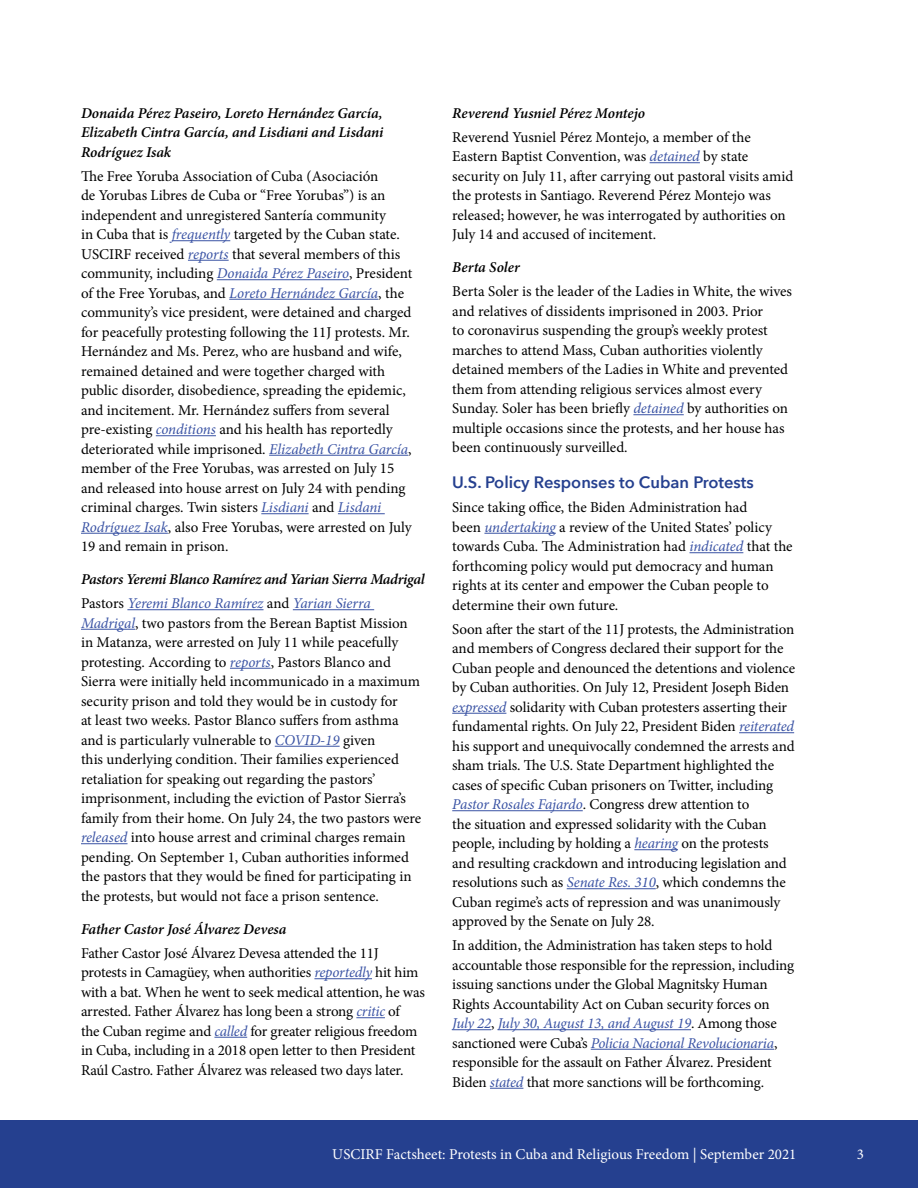
<style>
.page{position:relative;width:918px;height:1188px;background:#fff}
.page>*{position:absolute;margin:0;border:0;box-sizing:border-box;transform-origin:0 0}
.Subhead{font:600 16.5px "Avenir Next";color:#25408f}
.Body_no_indent{font:15px/19.5px "Minion Pro";letter-spacing:-.005em;color:#000}
.Body_subhead2{font:italic 600 15px/19.5px "Minion Pro";letter-spacing:-.01em;color:#000;text-align:justify}
.t1{font:15px "Minion Pro";color:#fff}
.s1{font-style:italic;color:#3a53a4}
</style>
<div class="page">
<div style="left:0;top:1120px;width:918px;height:68px;background:#25408f"></div>
<hr style="left:172px;top:240px;width:58px;height:1px;background:#3a53a4">
<hr style="left:188px;top:260px;width:41px;height:1px;background:#3a53a4">
<hr style="left:217px;top:279px;width:132px;height:1px;background:#3a53a4">
<hr style="left:229px;top:299px;width:149px;height:1px;background:#3a53a4">
<hr style="left:156px;top:435px;width:60px;height:1px;background:#3a53a4">
<hr style="left:269px;top:455px;width:139px;height:1px;background:#3a53a4">
<hr style="left:261px;top:513px;width:48px;height:1px;background:#3a53a4">
<hr style="left:338px;top:513px;width:47px;height:1px;background:#3a53a4">
<hr style="left:81px;top:533px;width:87px;height:1px;background:#3a53a4">
<hr style="left:127px;top:609px;width:137px;height:1px;background:#3a53a4">
<hr style="left:293px;top:609px;width:81px;height:1px;background:#3a53a4">
<hr style="left:81px;top:629px;width:54px;height:1px;background:#3a53a4">
<hr style="left:230px;top:668px;width:41px;height:1px;background:#3a53a4">
<hr style="left:275px;top:746px;width:65px;height:1px;background:#3a53a4">
<hr style="left:81px;top:843px;width:47px;height:1px;background:#3a53a4">
<hr style="left:314px;top:978px;width:58px;height:1px;background:#3a53a4">
<svg style="left:356px;top:1017px;width:29px;height:1px"></svg>
<hr style="left:214px;top:1037px;width:33px;height:1px;background:#3a53a4">
<hr style="left:650px;top:162px;width:50px;height:1px;background:#3a53a4">
<hr style="left:633px;top:414px;width:51px;height:1px;background:#3a53a4">
<hr style="left:484px;top:533px;width:72px;height:1px;background:#3a53a4">
<hr style="left:690px;top:552px;width:53px;height:1px;background:#3a53a4">
<hr style="left:452px;top:713px;width:54px;height:1px;background:#3a53a4">
<hr style="left:739px;top:732px;width:55px;height:1px;background:#3a53a4">
<hr style="left:452px;top:810px;width:131px;height:1px;background:#3a53a4">
<hr style="left:634px;top:849px;width:44px;height:1px;background:#3a53a4">
<hr style="left:567px;top:888px;width:89px;height:1px;background:#3a53a4">
<hr style="left:452px;top:1029px;width:39px;height:1px;background:#3a53a4">
<hr style="left:498px;top:1029px;width:193px;height:1px;background:#3a53a4">
<hr style="left:591px;top:1049px;width:183px;height:1px;background:#3a53a4">
<hr style="left:490px;top:1088px;width:33px;height:1px;background:#3a53a4">
<p class="Body_subhead2" style="left:81px;top:103px;width:304px">Donaida Pérez Paseiro, Loreto Hernández García, Elizabeth Cintra García, and Lisdiani and Lisdani Rodríguez Isak</p>
<p class="Body_no_indent" style="left:81px;top:166px;width:333px">The Free Yoruba Association of Cuba (Asociación<br>de Yorubas Libres de Cuba or “Free Yorubas”) is an independent and unregistered Santería community<br>in Cuba that is <span class="s1">frequently</span> targeted by the Cuban state.<br>USCIRF received <span class="s1">reports</span> that several members of this community, including <span class="s1">Donaida Pérez Paseiro</span>, President of the Free Yorubas, and <span class="s1">Loreto Hernández García</span>, the community’s vice president, were detained and charged for peacefully protesting following the 11J protests. Mr.<br>Hernández and Ms. Perez, who are husband and wife, remained detained and were together charged with public disorder, disobedience, spreading the epidemic, and incitement. Mr. Hernández suffers from several pre-existing <span class="s1">conditions</span> and his health has reportedly deteriorated while imprisoned. <span class="s1">Elizabeth Cintra García</span>, member of the Free Yorubas, was arrested on July 15 and released into house arrest on July 24 with pending criminal charges. Twin sisters <span class="s1">Lisdiani</span> and <span class="s1">Lisdani Rodríguez Isak</span>, also Free Yorubas, were arrested on July 19 and remain in prison.</p>
<p class="Body_subhead2" style="left:81px;top:570px;width:345px">Pastors Yeremi Blanco Ramírez and Yarian Sierra Madrigal</p>
<p class="Body_no_indent" style="left:81px;top:594px;width:342px">Pastors <span class="s1">Yeremi Blanco Ramírez</span> and <span class="s1">Yarian Sierra Madrigal</span>, two pastors from the Berean Baptist Mission in Matanza, were arrested on July 11 while peacefully protesting. According to <span class="s1">reports</span>, Pastors Blanco and Sierra were initially held incommunicado in a maximum security prison and told they would be in custody for<br>at least two weeks. Pastor Blanco suffers from asthma and is particularly vulnerable to <span class="s1">COVID-19</span> given<br>this underlying condition. Their families experienced retaliation for speaking out regarding the pastors’ imprisonment, including the eviction of Pastor Sierra’s family from their home. On July 24, the two pastors were <span class="s1">released</span> into house arrest and criminal charges remain pending. On September 1, Cuban authorities informed the pastors that they would be fined for participating in the protests, but would not face a prison sentence.</p>
<p class="Body_subhead2" style="left:81px;top:919px;width:207px">Father Castor José Álvarez Devesa</p>
<p class="Body_no_indent" style="left:81px;top:943px;width:345px">Father Castor José Álvarez Devesa attended the 11J protests in Camagüey, when authorities <span class="s1">reportedly</span> hit him with a bat. When he went to seek medical attention, he was arrested. Father Álvarez has long been a strong <span class="s1">critic</span> of<br>the Cuban regime and <span class="s1">called</span> for greater religious freedom in Cuba, including in a 2018 open letter to then President Raúl Castro. Father Álvarez was released two days later.</p>
<p class="Body_subhead2" style="left:452px;top:103px;width:194px">Reverend Yusniel Pérez Montejo</p>
<p class="Body_no_indent" style="left:452px;top:127px;width:343px">Reverend Yusniel Pérez Montejo, a member of the Eastern Baptist Convention, was <span class="s1">detained</span> by state security on July 11, after carrying out pastoral visits amid the protests in Santiago. Reverend Pérez Montejo was released; however, he was interrogated by authorities on July 14 and accused of incitement.</p>
<p class="Body_subhead2" style="left:452px;top:258px;width:69px">Berta Soler</p>
<p class="Body_no_indent" style="left:452px;top:282px;width:341px">Berta Soler is the leader of the Ladies in White, the wives and relatives of dissidents imprisoned in 2003. Prior<br>to coronavirus suspending the group’s weekly protest marches to attend Mass, Cuban authorities violently detained members of the Ladies in White and prevented them from attending religious services almost every Sunday. Soler has been briefly <span class="s1">detained</span> by authorities on multiple occasions since the protests, and her house has been continuously surveilled.</p>
<p class="Subhead" style="left:452px;top:468px;width:303px">U.S. Policy Responses to Cuban Protests</p>
<p class="Body_no_indent" style="left:452px;top:498px;width:342px">Since taking office, the Biden Administration had<br>been <span class="s1">undertaking</span> a review of the United States’ policy towards Cuba. The Administration had <span class="s1">indicated</span> that the forthcoming policy would put democracy and human rights at its center and empower the Cuban people to determine their own future.</p>
<p class="Body_no_indent" style="left:452px;top:619px;width:344px">Soon after the start of the 11J protests, the Administration and members of Congress declared their support for the Cuban people and denounced the detentions and violence by Cuban authorities. On July 12, President Joseph Biden <span class="s1">expressed</span> solidarity with Cuban protesters asserting their fundamental rights. On July 22, President Biden <span class="s1">reiterated </span>his support and unequivocally condemned the arrests and sham trials. The U.S. State Department highlighted the cases of specific Cuban prisoners on Twitter, including <span class="s1">Pastor Rosales Fajardo</span>. Congress drew attention to<br>the situation and expressed solidarity with the Cuban people, including by holding a <span class="s1">hearing</span> on the protests<br>and resulting crackdown and introducing legislation and resolutions such as <span class="s1">Senate Res. 310</span>, which condemns the Cuban regime’s acts of repression and was unanimously approved by the Senate on July 28.</p>
<p class="Body_no_indent" style="left:452px;top:936px;width:343px">In addition, the Administration has taken steps to hold accountable those responsible for the repression, including issuing sanctions under the Global Magnitsky Human Rights Accountability Act on Cuban security forces on <span class="s1">July 22</span>, <span class="s1">July 30, August 13, and August 19</span>. Among those sanctioned were Cuba’s <span class="s1">Policia Nacional Revolucionaria</span>, responsible for the assault on Father Álvarez. President Biden <span class="s1">stated</span> that more sanctions will be forthcoming.</p>
<p class="t1" style="left:332px;top:1144px;width:466px">USCIRF Factsheet: Protests in Cuba and Religious Freedom | September 2021</p>
<p class="t1" style="left:857px;top:1144px;width:9px">3</p>
</div>
